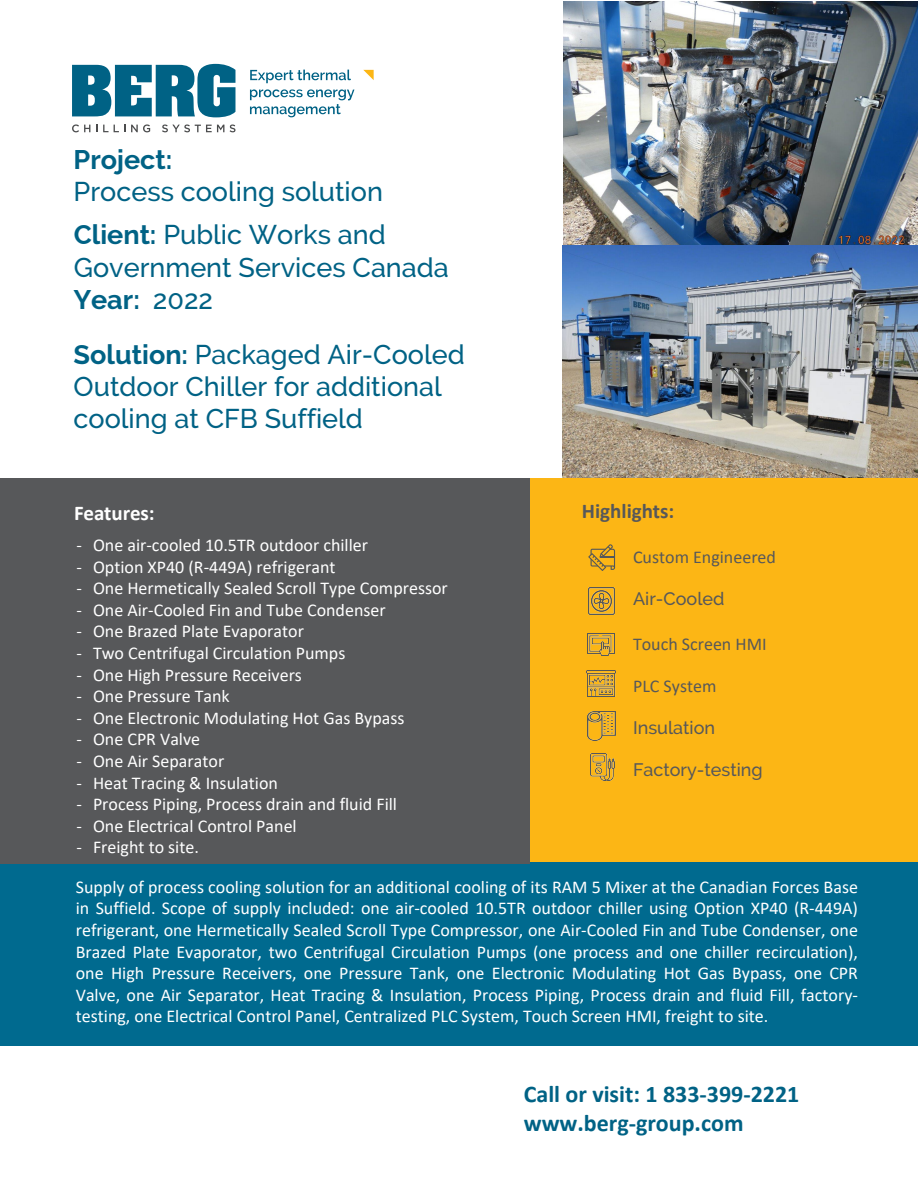
<style>
.page{position:relative;width:918px;height:1188px;background:#fff}
.page>*{position:absolute;margin:0;border:0;box-sizing:border-box;transform-origin:0 0}
.t1{font:500 27px/32.4px "Raleway";color:#006285}
.t2{font:700 24px/28.8px "Calibri";color:#006285}
.t3{font:700 21px "Calibri";color:#57585a}
.t4{font:700 21px "Calibri";color:#fff}
.t5{font:18px/21.6px "Calibri";color:#fff;text-align:justify}
.t6{font:18px "Calibri";color:#57585a}
.t7{font:500 18px "Raleway";color:#57585a}
.s1{font-weight:700}
</style>
<div class="page">
<div style="left:0;top:862px;width:918px;height:183px;background:#006a8f"></div>
<div style="left:520px;top:478px;width:398px;height:384px;background:#fcb615"></div>
<div style="left:0;top:478px;width:530px;height:386px;background:#57585a"></div>
<svg style="left:363px;top:70px;width:11px;height:10px"></svg>
<svg style="left:250px;top:70px;width:101px;height:13px"></svg>
<svg style="left:250px;top:89px;width:104px;height:28px"></svg>
<svg style="left:72px;top:124px;width:18px;height:8px"></svg>
<svg style="left:103px;top:125px;width:22px;height:7px"></svg>
<svg style="left:131px;top:124px;width:19px;height:8px"></svg>
<svg style="left:162px;top:125px;width:62px;height:7px"></svg>
<svg style="left:230px;top:125px;width:5px;height:7px"></svg>
<svg style="left:72px;top:64px;width:163px;height:53px"></svg>
<svg style="left:588px;top:544px;width:27px;height:27px"></svg>
<img style="left:588px;top:588px;width:27px;height:26px">
<img style="left:588px;top:633px;width:26px;height:23px">
<img style="left:587px;top:670px;width:29px;height:26px">
<img style="left:588px;top:711px;width:27px;height:30px">
<img style="left:563px;top:1px;width:355px;height:476px">
<img style="left:590px;top:753px;width:24px;height:28px">
<p class="t1" style="left:74px;top:143px;width:311px"><span class="s1">Project:<br></span>Process cooling solution</p>
<p class="t1" style="left:74px;top:219px;width:377px"><span class="s1">Client:</span> Public Works and<br>Government Services Canada<br><span class="s1">Year:</span> 2022</p>
<p class="t1" style="left:74px;top:338px;width:393px"><span class="s1">Solution:</span> Packaged Air-Cooled<br>Outdoor Chiller for additional cooling at CFB Suffield</p>
<h3 class="t4" style="left:74px;top:499px;width:82px">Features:</h3>
<p class="t5" style="left:76px;top:534px;width:293px">- One air-cooled 10.5TR outdoor chiller</p>
<p class="t5" style="left:76px;top:556px;width:261px">- Option XP40 (R-449A) refrigerant</p>
<p class="t5" style="left:76px;top:577px;width:373px">- One Hermetically Sealed Scroll Type Compressor</p>
<p class="t5" style="left:76px;top:599px;width:311px">- One Air-Cooled Fin and Tube Condenser</p>
<p class="t5" style="left:76px;top:621px;width:229px">- One Brazed Plate Evaporator</p>
<p class="t5" style="left:76px;top:642px;width:271px">- Two Centrifugal Circulation Pumps</p>
<p class="t5" style="left:76px;top:664px;width:227px">- One High Pressure Receivers</p>
<p class="t5" style="left:76px;top:685px;width:155px">- One Pressure Tank</p>
<p class="t5" style="left:76px;top:707px;width:330px">- One Electronic Modulating Hot Gas Bypass</p>
<p class="t5" style="left:76px;top:729px;width:125px">- One CPR Valve</p>
<p class="t5" style="left:76px;top:750px;width:149px">- One Air Separator</p>
<p class="t5" style="left:76px;top:772px;width:203px">- Heat Tracing &amp; Insulation</p>
<p class="t5" style="left:76px;top:793px;width:322px">- Process Piping, Process drain and fluid Fill</p>
<p class="t5" style="left:76px;top:815px;width:222px">- One Electrical Control Panel</p>
<p class="t5" style="left:76px;top:837px;width:124px">- Freight to site.</p>
<h3 class="t3" style="left:582px;top:498px;width:94px">Highlights:</h3>
<p class="t6" style="left:633px;top:545px;width:144px">Custom Engineered</p>
<p class="t7" style="left:633px;top:588px;width:93px">Air-Cooled</p>
<p class="t6" style="left:633px;top:631px;width:135px">Touch Screen HMI</p>
<p class="t6" style="left:633px;top:673px;width:85px">PLC System</p>
<p class="t7" style="left:633px;top:717px;width:84px">Insulation</p>
<p class="t7" style="left:633px;top:759px;width:131px">Factory-testing</p>
<p class="t5" style="left:76px;top:876px;width:784px">Supply of process cooling solution for an additional cooling of its RAM 5 Mixer at the Canadian Forces Base in Suffield. Scope of supply included: one air-cooled 10.5TR outdoor chiller using Option XP40 (R-449A) refrigerant, one Hermetically Sealed Scroll Type Compressor, one Air-Cooled Fin and Tube Condenser, one Brazed Plate Evaporator, two Centrifugal Circulation Pumps (one process and one chiller recirculation), one High Pressure Receivers, one Pressure Tank, one Electronic Modulating Hot Gas Bypass, one CPR Valve, one Air Separator, Heat Tracing &amp; Insulation, Process Piping, Process drain and fluid Fill, factory&shy;testing, one Electrical Control Panel, Centralized PLC System, Touch Screen HMI, freight to site.</p>
<p class="t2" style="left:524px;top:1080px;width:277px">Call or visit: 1 833-399-2221 www.berg-group.com</p>
</div>
